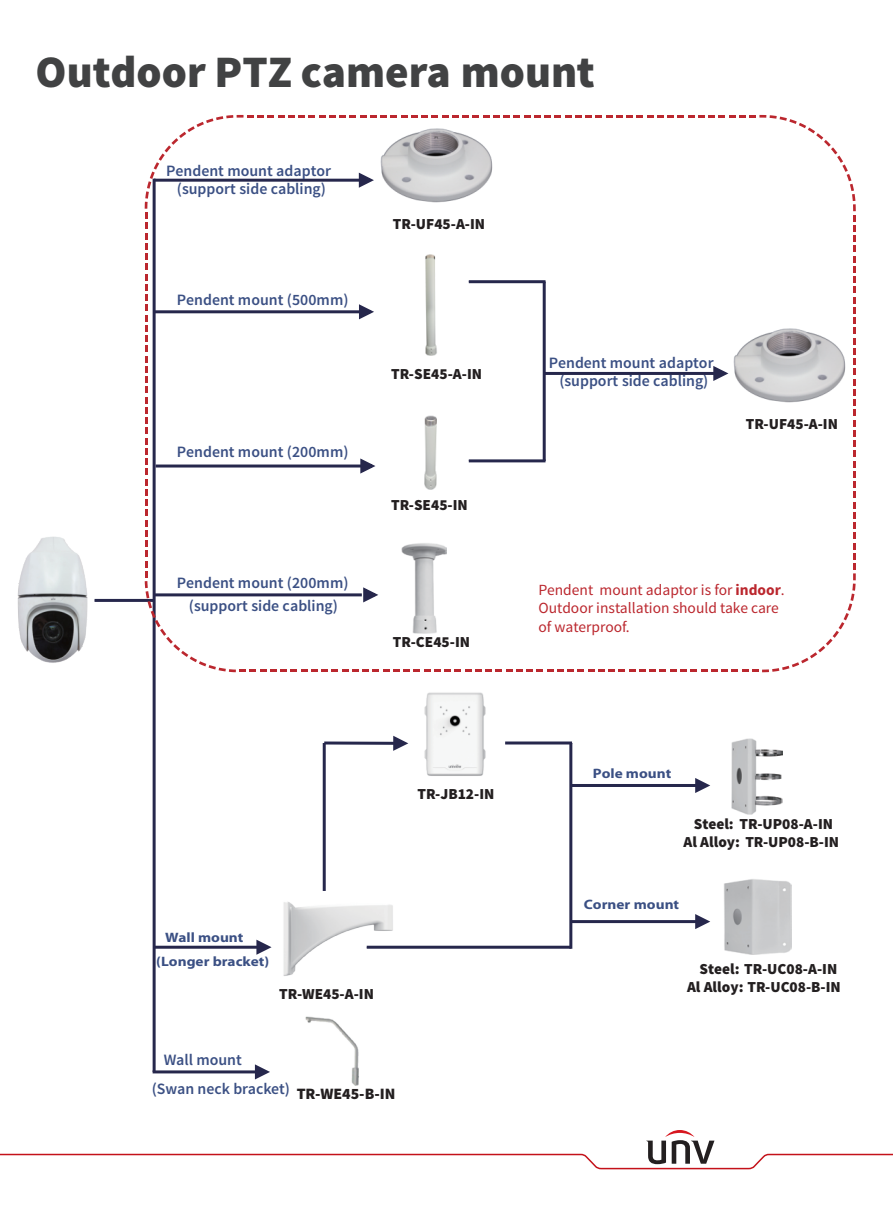
<style>
.page{position:relative;width:893px;height:1212px;background:#fff}
.page>*{position:absolute;margin:0;border:0;box-sizing:border-box;transform-origin:0 0}
.t1{font:900 45px "Source Sans Pro";color:#414243}
.t2{font:600 15.9px/18px "Source Sans Pro";color:#3b5084;text-align:center}
.t3{font:15.45px/18.6px "Source Sans Pro";color:#bb272e}
.t4{font:900 15.3px/18px "Source Sans Pro";color:#231f20;text-align:center}
.t5{font:700 13.65px/24.5px "Myriad";color:#3b5084;scale:1.12 1}
.s1{font-weight:700}
.s2{font-weight:900;color:#231f20}
</style>
<div class="page">
<img style="left:17px;top:536px;width:71px;height:127px">
<hr style="left:95px;top:599px;width:59px;height:3px;background:#26274c">
<hr style="left:569px;top:743px;width:3px;height:206px;background:#26274c">
<hr style="left:571px;top:784px;width:127px;height:3px;background:#26274c">
<svg style="left:695px;top:778px;width:15px;height:15px"></svg>
<hr style="left:154px;top:946px;width:104px;height:3px;background:#26274c">
<svg style="left:254px;top:939px;width:18px;height:16px"></svg>
<svg style="left:324px;top:735px;width:85px;height:16px"></svg>
<hr style="left:153px;top:179px;width:3px;height:893px;background:#26274c">
<hr style="left:505px;top:741px;width:67px;height:3px;background:#26274c">
<hr style="left:367px;top:946px;width:204px;height:3px;background:#26274c">
<hr style="left:323px;top:743px;width:3px;height:148px;background:#26274c">
<hr style="left:571px;top:920px;width:127px;height:3px;background:#26274c">
<svg style="left:693px;top:914px;width:17px;height:15px"></svg>
<img style="left:732px;top:738px;width:51px;height:77px">
<img style="left:283px;top:902px;width:113px;height:74px">
<img style="left:424px;top:692px;width:62px;height:84px">
<img style="left:724px;top:879px;width:67px;height:76px">
<svg style="left:0;top:1130px;width:893px;height:40px"></svg>
<svg style="left:145px;top:115px;width:711px;height:557px"></svg>
<hr style="left:153px;top:1070px;width:103px;height:3px;background:#26274c">
<svg style="left:252px;top:1064px;width:18px;height:16px"></svg>
<img style="left:305px;top:1016px;width:54px;height:69px">
<h1 class="t1" style="left:36px;top:43px;width:561px">Outdoor PTZ camera mount</h1>
<p class="t2" style="left:166px;top:162px;width:166px">Pendent mount adaptor (support side cabling)</p>
<p class="t2" style="left:177px;top:291px;width:173px">Pendent mount (500mm)</p>
<p class="t2" style="left:177px;top:443px;width:173px">Pendent mount (200mm)</p>
<p class="t2" style="left:177px;top:571px;width:173px;line-height:23.4px">Pendent mount (200mm) (support side cabling)</p>
<p class="t4" style="left:393px;top:215px;width:94px">TR-UF45-A-IN</p>
<p class="t4" style="left:391px;top:365px;width:92px">TR-SE45-A-IN</p>
<p class="t4" style="left:391px;top:496px;width:78px">TR-SE45-IN</p>
<p class="t4" style="left:393px;top:634px;width:79px">TR-CE45-IN</p>
<p class="t2" style="left:549px;top:355px;width:166px">Pendent mount adaptor (support side cabling)</p>
<p class="t4" style="left:746px;top:415px;width:94px">TR-UF45-A-IN</p>
<p class="t3" style="left:539px;top:581px;width:248px">Pendent mount adaptor is for <span class="s1">indoor</span>.<br>Outdoor installation should take care of waterproof.</p>
<p class="t4" style="left:417px;top:786px;width:78px">TR-JB12-IN</p>
<p class="t5" style="left:156px;top:926px;width:102px;text-indent:9px">Wall mount (Longer bracket)</p>
<p class="t4" style="left:279px;top:985px;width:96px">TR-WE45-A-IN</p>
<p class="t2" style="left:152px;top:1046px;width:245px;line-height:28.5px;text-align:left;text-indent:12px">Wall mount<br>(Swan neck bracket) <span class="s2">TR-WE45-B-IN</span></p>
<p class="t5" style="left:593px;top:761px;width:72px">Pole mount</p>
<p class="t4" style="left:683px;top:816px;width:157px">Steel: TR-UP08-A-IN<br>Al Alloy: TR-UP08-B-IN</p>
<p class="t5" style="left:584px;top:892px;width:87px">Corner mount</p>
<p class="t4" style="left:687px;top:960px;width:155px">Steel: TR-UC08-A-IN<br>Al Alloy: TR-UC08-B-IN</p>
</div>
